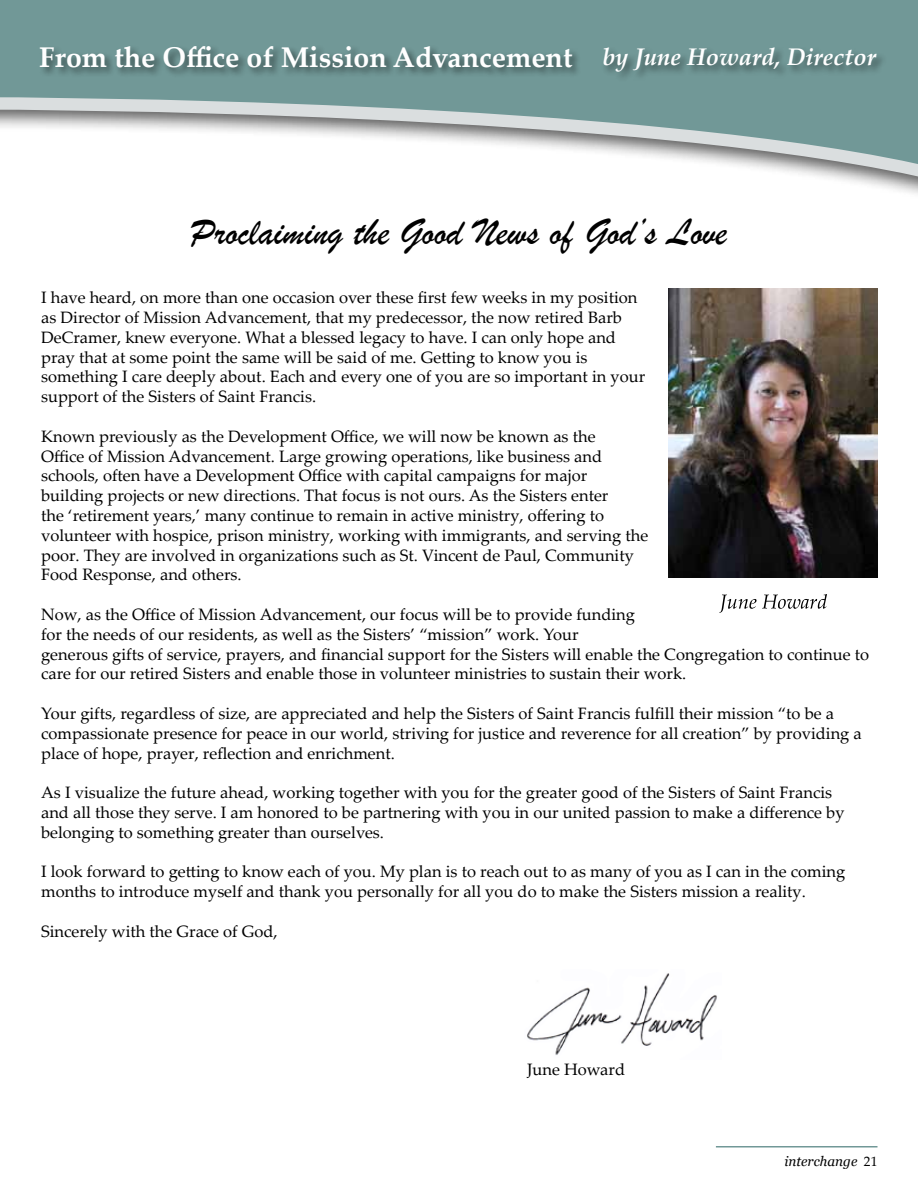
<style>
.page{position:relative;width:918px;height:1188px;background:#fff}
.page>*{position:absolute;margin:0;border:0;box-sizing:border-box;transform-origin:0 0}
.t1{font:39px "Brush Script";color:#000}
.t2{font:700 28.5px "Palatino Linotype";color:#fff}
.t3{font:16.5px/19.8px "Palatino Linotype";color:#000}
.t4{font:italic 13.65px "Georgia";color:#000}
.s1{font-style:italic;font-size:24px}
.s2{font-family:"Palatino Linotype";font-style:normal}
</style>
<div class="page">
<svg style="left:778px;top:170px;width:140px;height:13px"></svg>
<svg style="left:0;top:0;width:918px;height:170px;fill:#719897"></svg>
<div style="left:38px;top:44px;width:543px;height:34px;background:#000;opacity:.5"></div>
<div style="left:601px;top:46px;width:286px;height:36px;background:#000;opacity:.5"></div>
<hr style="left:716px;top:1146px;width:162px;height:2px;background:#719897">
<img style="left:527px;top:973px;width:190px;height:82px">
<img style="left:669px;top:288px;width:209px;height:290px">
<svg style="left:719px;top:594px;width:108px;height:19px"></svg>
<h2 class="t2" style="left:39px;top:37px;width:838px">From the Office of Mission Advancement <span class="s1">by June Howard, Director</span></h2>
<h1 class="t1" style="left:190px;top:208px;width:538px">Proclaiming the Good News of God’s Love</h1>
<p class="t3" style="left:41px;top:287px;width:606px">I have heard, on more than one occasion over these first few weeks in my position as Director of Mission Advancement, that my predecessor, the now retired Barb DeCramer, knew everyone. What a blessed legacy to have. I can only hope and pray that at some point the same will be said of me. Getting to know you is something I care deeply about. Each and every one of you are so important in your support of the Sisters of Saint Francis.</p>
<p class="t3" style="left:41px;top:426px;width:609px">Known previously as the Development Office, we will now be known as the<br>Office of Mission Advancement. Large growing operations, like business and schools, often have a Development Office with capital campaigns for major building projects or new directions. That focus is not ours. As the Sisters enter<br>the ‘retirement years,’ many continue to remain in active ministry, offering to volunteer with hospice, prison ministry, working with immigrants, and serving the poor. They are involved in organizations such as St. Vincent de Paul, Community Food Response, and others.</p>
<p class="t3" style="left:41px;top:604px;width:830px">Now, as the Office of Mission Advancement, our focus will be to provide funding<br>for the needs of our residents, as well as the Sisters’ “mission” work. Your<br>generous gifts of service, prayers, and financial support for the Sisters will enable the Congregation to continue to care for our retired Sisters and enable those in volunteer ministries to sustain their work.</p>
<p class="t3" style="left:41px;top:703px;width:822px">Your gifts, regardless of size, are appreciated and help the Sisters of Saint Francis fulfill their mission “to be a compassionate presence for peace in our world, striving for justice and reverence for all creation” by providing a place of hope, prayer, reflection and enrichment.</p>
<p class="t3" style="left:41px;top:782px;width:805px">As I visualize the future ahead, working together with you for the greater good of the Sisters of Saint Francis and all those they serve. I am honored to be partnering with you in our united passion to make a difference by belonging to something greater than ourselves.</p>
<p class="t3" style="left:41px;top:861px;width:806px">I look forward to getting to know each of you. My plan is to reach out to as many of you as I can in the coming months to introduce myself and thank you personally for all you do to make the Sisters mission a reality.</p>
<p class="t3" style="left:41px;top:921px;width:238px">Sincerely with the Grace of God,</p>
<p class="t3" style="left:527px;top:1059px;width:99px">June Howard</p>
<p class="t4" style="left:785px;top:1152px;width:94px">interchange <span class="s2">21</span></p>
</div>
